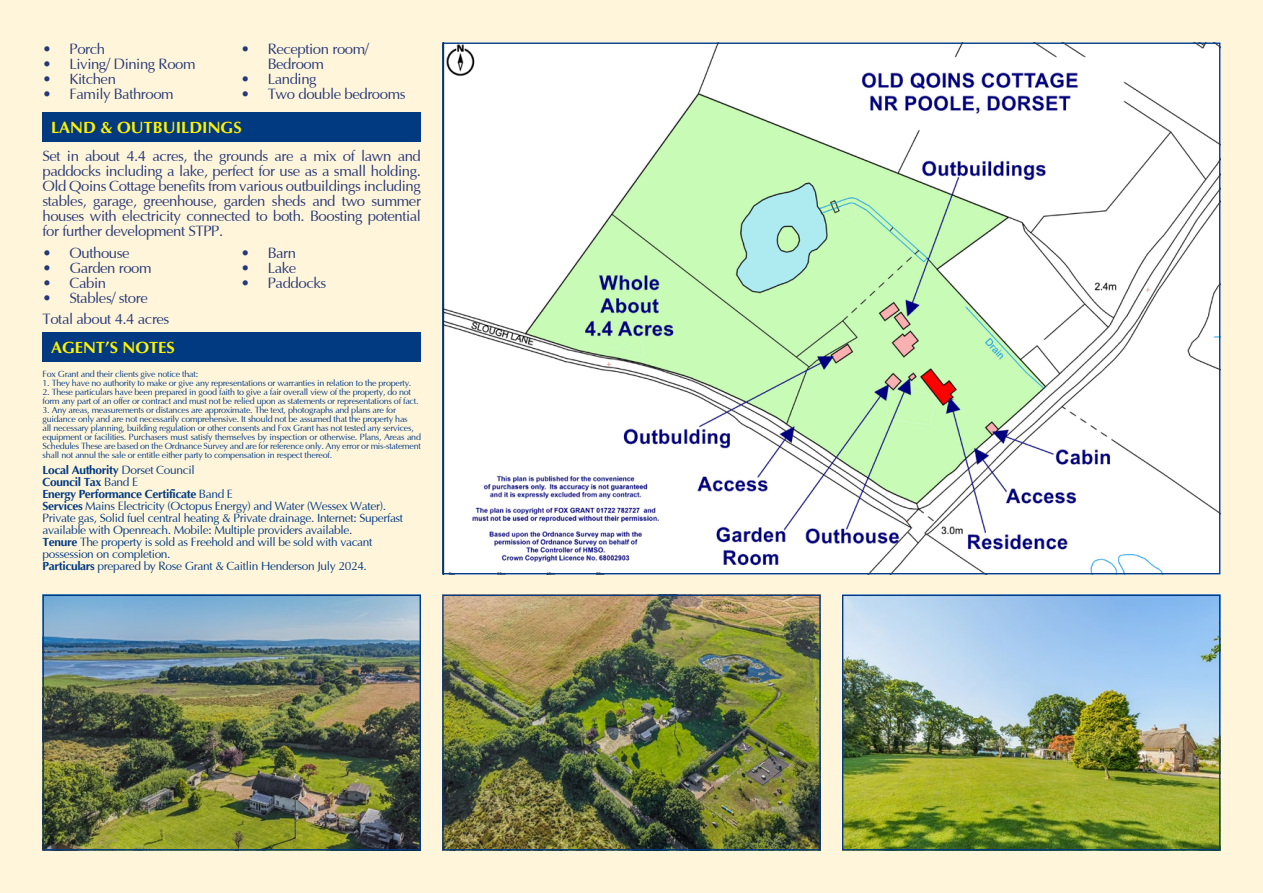
<style>
.page{position:relative;width:1263px;height:893px;background:#fff5db}
.page>*{position:absolute;margin:0;border:0;box-sizing:border-box;transform-origin:0 0}
.t1{font:700 16.5px "Optima";color:#fff200}
.t2{font:15px/15px "Optima";letter-spacing:-.03em;color:#263875;text-align:justify}
.t3{font:12px/12px "Optima";letter-spacing:-.03em;color:#013a81}
.t4{font:9px/9px "Optima";letter-spacing:-.03em;color:#013a81}
.s1{font-family:"Opulent"}
.s2{font-weight:700}
</style>
<div class="page">
<img style="left:444px;top:597px;width:375px;height:251px">
<div style="left:442px;top:595px;width:379px;height:255px;border:1px solid #013a81"></div>
<img style="left:45px;top:597px;width:374px;height:251px">
<div style="left:43px;top:595px;width:378px;height:255px;border:1px solid #013a81"></div>
<img style="left:844px;top:597px;width:374px;height:251px">
<div style="left:842px;top:595px;width:378px;height:255px;border:1px solid #013a81"></div>
<div style="left:43px;top:113px;width:378px;height:29px;background:#013a81"></div>
<div style="left:43px;top:332px;width:378px;height:30px;background:#013a81"></div>
<img style="left:445px;top:45px;width:773px;height:527px">
<hr style="left:444px;top:43px;width:1px;height:531px;background:#000">
<h2 class="t2" style="left:43px;top:42px;width:64px"><span class="s1">•</span> Porch</h2>
<h2 class="t2" style="left:43px;top:57px;width:155px"><span class="s1">•</span> Living/ Dining Room</h2>
<h2 class="t2" style="left:43px;top:72px;width:75px"><span class="s1">•</span> Kitchen</h2>
<h2 class="t2" style="left:43px;top:87px;width:133px"><span class="s1">•</span> Family Bathroom</h2>
<h2 class="t2" style="left:268px;top:42px;width:103px;text-indent:-27px"><span class="s1">•</span> Reception room/<br>Bedroom</h2>
<h2 class="t2" style="left:241px;top:72px;width:77px"><span class="s1">•</span> Landing</h2>
<h2 class="t2" style="left:241px;top:87px;width:166px"><span class="s1">•</span> Two double bedrooms</h2>
<h1 class="t1" style="left:51px;top:119px;width:192px">LAND &amp; OUTBUILDINGS</h1>
<p class="t2" style="left:43px;top:149px;width:380px">Set in about 4.4 acres, the grounds are a mix of lawn and paddocks including a lake, perfect for use as a small holding.<br>Old Qoins Cottage benefits from various outbuildings including stables, garage, greenhouse, garden sheds and two summer houses with electricity connected to both. Boosting potential for further development STPP.</p>
<h2 class="t2" style="left:43px;top:246px;width:89px"><span class="s1">•</span> Outhouse</h2>
<h2 class="t2" style="left:43px;top:261px;width:111px"><span class="s1">•</span> Garden room</h2>
<h2 class="t2" style="left:43px;top:276px;width:65px"><span class="s1">•</span> Cabin</h2>
<h2 class="t2" style="left:43px;top:291px;width:107px"><span class="s1">•</span> Stables/ store</h2>
<h2 class="t2" style="left:43px;top:313px;width:128px">Total about 4.4 acres</h2>
<h1 class="t1" style="left:51px;top:338px;width:125px">AGENT’S NOTES</h1>
<h2 class="t2" style="left:241px;top:246px;width:57px"><span class="s1">•</span> Barn</h2>
<h2 class="t2" style="left:241px;top:261px;width:57px"><span class="s1">•</span> Lake</h2>
<h2 class="t2" style="left:241px;top:276px;width:87px"><span class="s1">•</span> Paddocks</h2>
<p class="t4" style="left:43px;top:369px;width:157px">Fox Grant and their clients give notice that:</p>
<p class="t4" style="left:43px;top:378px;width:370px">1. They have no authority to make or give any representations or warranties in relation to the property.</p>
<p class="t4" style="left:43px;top:387px;width:378px">2. These particulars have been prepared in good faith to give a fair overall view of the property, do not form any part of an offer or contract and must not be relied upon as statements or representations of fact.</p>
<p class="t4" style="left:43px;top:405px;width:380px">3. Any areas, measurements or distances are approximate. The text, photographs and plans are for guidance only and are not necessarily comprehensive. It should not be assumed that the property has<br>all necessary planning, building regulation or other consents and Fox Grant has not tested any services, equipment or facilities. Purchasers must satisfy themselves by inspection or otherwise. Plans, Areas and Schedules These are based on the Ordnance Survey and are for reference only. Any error or mis-statement shall not annul the sale or entitle either party to compensation in respect thereof.</p>
<p class="t3" style="left:43px;top:464px;width:362px"><span class="s2">Local Authority</span> Dorset Council<br><span class="s2">Council Tax</span> Band E<br><span class="s2">Energy Performance Certificate</span> Band E<br><span class="s2">Services</span> Mains Electricity (Octopus Energy) and Water (Wessex Water).<br>Private gas, Solid fuel central heating &amp; Private drainage. Internet: Superfast available with Openreach. Mobile: Multiple providers available.<br><span class="s2">Tenure</span> The property is sold as Freehold and will be sold with vacant possession on completion.<br><span class="s2">Particulars</span> prepared by Rose Grant &amp; Caitlin Henderson July 2024.</p>
</div>
